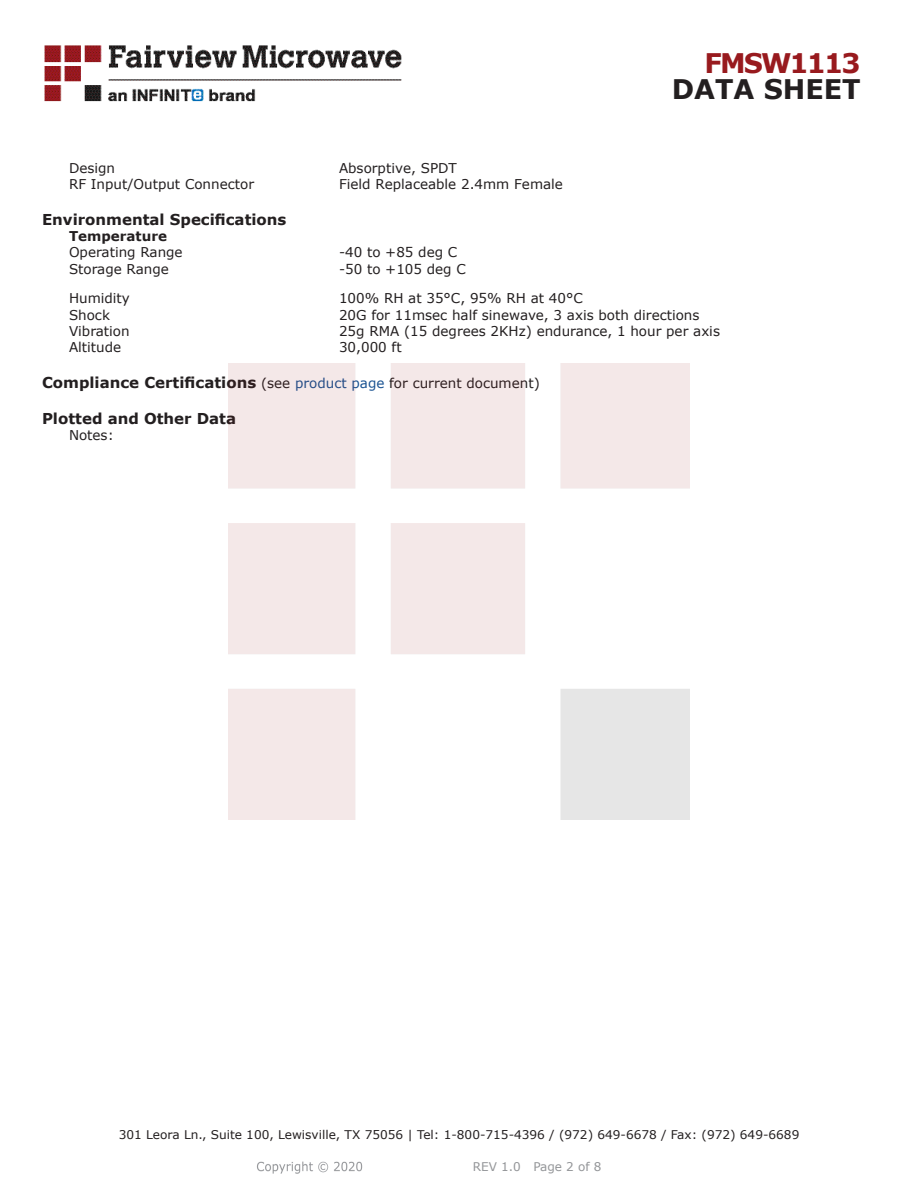
<style>
.page{position:relative;width:918px;height:1188px;background:#fff}
.page>*{position:absolute;margin:0;border:0;box-sizing:border-box;transform-origin:0 0}
.t1{font:700 27px "Verdana";color:#231f20}
.FM{font:700 27px "Verdana";letter-spacing:-.07em;color:#981a1e}
.Head1_for_Compliance{font:700 15px "Verdana";color:#231f20}
.Head1{font:700 15px "Verdana";color:#231f20}
.Specs_Para{font:13.5px/16.2px "Verdana";color:#231f20}
.Head2_after_Head1{font:700 13.5px "Verdana";color:#231f20}
.t2{font:12px "Verdana";color:#231f20}
.REV_Info{font:12px "Verdana";color:#939598}
.s1{font-weight:400;font-size:13.5px}
.s2{font-weight:400;font-size:13.5px;color:#1a5392}
</style>
<div class="page">
<img style="left:257px;top:1161px;width:106px;height:13px">
<img style="left:44px;top:45px;width:358px;height:57px">
<p class="Specs_Para" style="left:69px;top:160px;width:48px">Design</p>
<p class="Specs_Para" style="left:69px;top:176px;width:187px">RF Input/Output Connector</p>
<p class="Specs_Para" style="left:339px;top:160px;width:226px">Absorptive, SPDT<br>Field Replaceable 2.4mm Female</p>
<p class="FM" style="left:704px;top:44px;width:158px">FMSW1113</p>
<p class="t1" style="left:672px;top:70px;width:191px">DATA SHEET</p>
<p class="Head1" style="left:42px;top:209px;width:246px">Environmental Specifications</p>
<p class="Head2_after_Head1" style="left:69px;top:227px;width:100px">Temperature</p>
<p class="Specs_Para" style="left:69px;top:244px;width:115px">Operating Range</p>
<p class="Specs_Para" style="left:339px;top:244px;width:120px">-40 to +85 deg C</p>
<p class="Specs_Para" style="left:69px;top:261px;width:101px">Storage Range</p>
<p class="Specs_Para" style="left:339px;top:261px;width:128px">-50 to +105 deg C</p>
<p class="Specs_Para" style="left:69px;top:290px;width:62px">Humidity</p>
<p class="Specs_Para" style="left:339px;top:290px;width:245px">100% RH at 35°C, 95% RH at 40°C</p>
<p class="Specs_Para" style="left:69px;top:306px;width:42px">Shock</p>
<p class="Specs_Para" style="left:339px;top:306px;width:362px">20G for 11msec half sinewave, 3 axis both directions</p>
<p class="Specs_Para" style="left:69px;top:323px;width:62px">Vibration</p>
<p class="Specs_Para" style="left:339px;top:323px;width:383px">25g RMA (15 degrees 2KHz) endurance, 1 hour per axis</p>
<p class="Specs_Para" style="left:69px;top:339px;width:54px">Altitude</p>
<p class="Specs_Para" style="left:339px;top:339px;width:64px">30,000 ft</p>
<p class="Head1_for_Compliance" style="left:42px;top:372px;width:499px">Compliance Certifications <span class="s1">(see</span> <span class="s2">product page</span> <span class="s1">for current document)</span></p>
<p class="Head1_for_Compliance" style="left:42px;top:408px;width:196px">Plotted and Other Data</p>
<p class="Specs_Para" style="left:69px;top:427px;width:46px">Notes:</p>
<p class="t2" style="left:119px;top:1126px;width:682px">301 Leora Ln., Suite 100, Lewisville, TX 75056 | Tel: 1-800-715-4396 / (972) 649-6678 / Fax: (972) 649-6689</p>
<p class="REV_Info" style="left:473px;top:1158px;width:130px">REV 1.0 Page 2 of 8</p>
</div>
